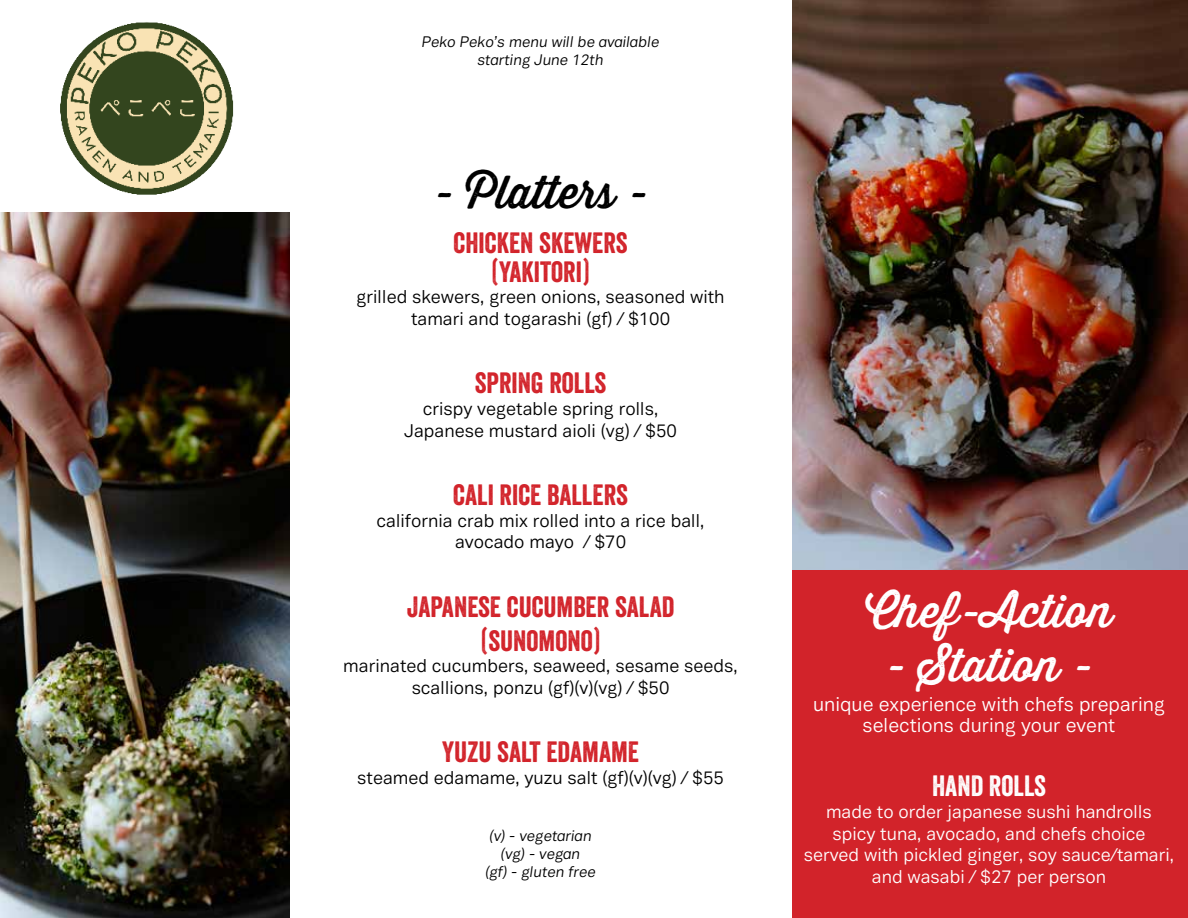
<style>
.page{position:relative;width:1188px;height:918px;background:#fff}
.page>*{position:absolute;margin:0;border:0;box-sizing:border-box;transform-origin:0 0}
.t1{font:45px "Thirsty Rough Reg";color:#fff}
.t2{font:45px "Thirsty Rough Reg";color:#000}
.t3{font:28.5px/28.5px "Veneer";color:#d2232a;text-align:center}
.t4{font:28.5px "Veneer";color:#fff}
.t5{font:19.5px/21px "Vaud";color:#fff;text-align:center}
.t6{font:18px/21.6px "Vaud";color:#000;text-align:center}
.t7{font:18px/21.6px "Vaud";color:#fff;text-align:center}
.t8{font:italic 15px/18px "Vaud";color:#000;text-align:center}
</style>
<div class="page">
<img style="left:0;top:213px;width:289px;height:705px">
<img style="left:792px;top:0;width:396px;height:571px">
<img style="left:30px;top:22px;width:230px;height:196px">
<div style="left:792px;top:571px;width:396px;height:347px;background:#d2232a"></div>
<p class="t8" style="left:422px;top:33px;width:239px">Peko Peko’s menu will be available starting June 12th</p>
<h1 class="t2" style="left:432px;top:159px;width:218px">- Platters -</h1>
<h2 class="t3" style="left:454px;top:229px;width:176px">CHICKEN SKEWERS (YAKITORI)</h2>
<p class="t6" style="left:357px;top:286px;width:370px">grilled skewers, green onions, seasoned with tamari and togarashi (gf) / $100</p>
<h2 class="t3" style="left:475px;top:369px;width:133px">SPRING ROLLS</h2>
<p class="t6" style="left:404px;top:398px;width:274px">crispy vegetable spring rolls,<br>Japanese mustard aioli (vg) / $50</p>
<h2 class="t3" style="left:453px;top:480px;width:176px">CALI RICE BALLERS</h2>
<p class="t6" style="left:377px;top:509px;width:330px">california crab mix rolled into a rice ball, avocado mayo / $70</p>
<h2 class="t3" style="left:407px;top:589px;width:269px;line-height:34.2px">JAPANESE CUCUMBER SALAD (SUNOMONO)</h2>
<p class="t6" style="left:343px;top:655px;width:396px">marinated cucumbers, seaweed, sesame seeds, scallions, ponzu (gf)(v)(vg) / $50</p>
<h2 class="t3" style="left:442px;top:738px;width:198px">YUZU SALT EDAMAME</h2>
<p class="t6" style="left:357px;top:767px;width:368px">steamed edamame, yuzu salt (gf)(v)(vg) / $55</p>
<p class="t8" style="left:485px;top:827px;width:112px">(v) - vegetarian (vg) - vegan<br>(gf) - gluten free</p>
<h1 class="t1" style="left:865px;top:578px;width:249px">Chef-Action</h1>
<h1 class="t1" style="left:884px;top:632px;width:211px">- Station -</h1>
<p class="t5" style="left:813px;top:694px;width:353px">unique experience with chefs preparing selections during your event</p>
<h2 class="t4" style="left:932px;top:769px;width:115px">HAND ROLLS</h2>
<p class="t7" style="left:804px;top:801px;width:372px">made to order japanese sushi handrolls spicy tuna, avocado, and chefs choice served with pickled ginger, soy sauce/tamari, and wasabi / $27 per person</p>
</div>
